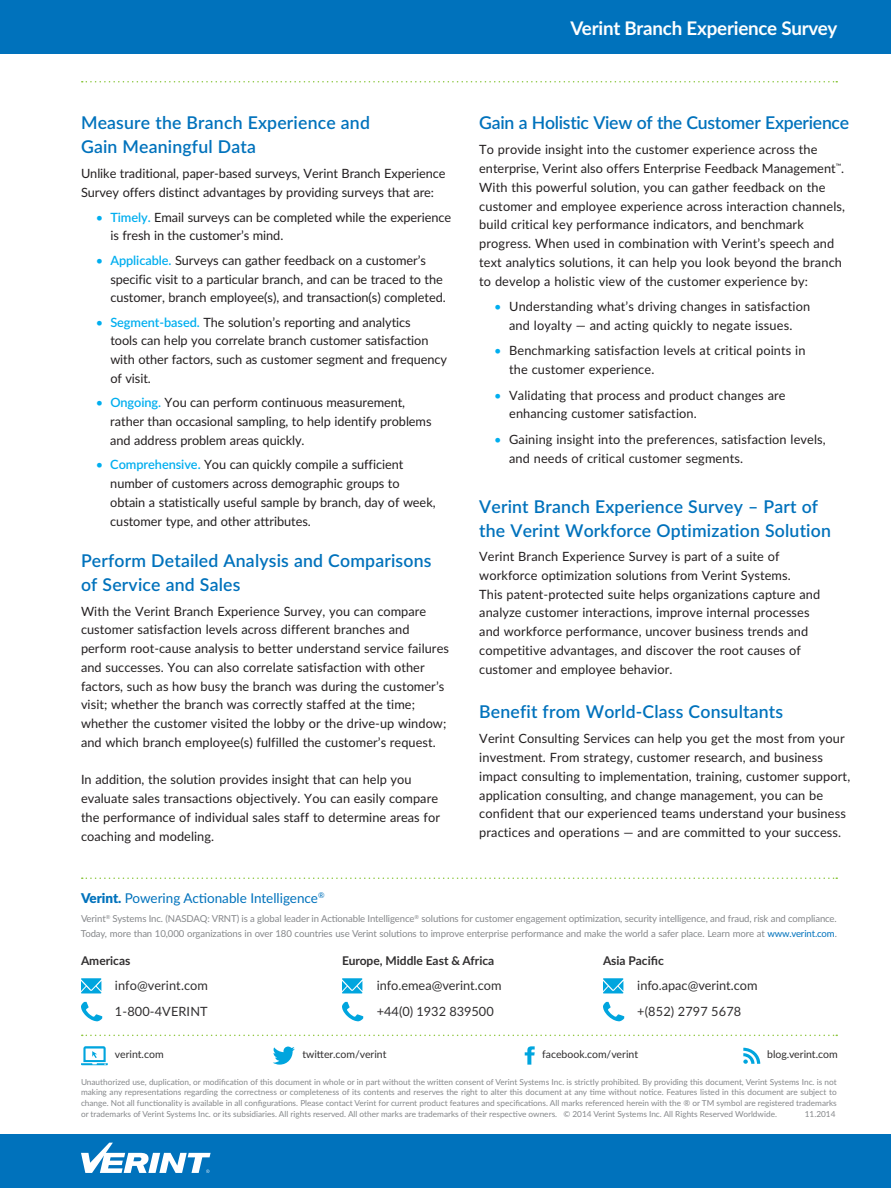
<style>
.page{position:relative;width:891px;height:1188px;background:#fff}
.page>*{position:absolute;margin:0;border:0;box-sizing:border-box;transform-origin:0 0}
.t1{font:700 18.75px "Lato";letter-spacing:-.01em;color:#fff}
.t2{font:600 17.7px/24px "Lato";letter-spacing:.01em;color:#0072bc}
.t3{font:600 17.7px "Lato";letter-spacing:-.015em;color:#0072bc}
.t4{font:13.5px "Lato";color:#0072bc}
.t5{font:12.75px/18.8px "Lato";letter-spacing:.005em;color:#231f20}
.t6{font:12.75px/25.5px "Lato";color:#312f30}
.t7{font:700 12px "Lato";color:#312f30}
.t8{font:10.5px "Lato";color:#312f30}
.t9{font:9.6px/15px "Lato";letter-spacing:-.01em;color:#86888b}
.t10{font:8.25px/10.6px "Lato";color:#86888b;text-align:justify}
.s1{color:#00aeef}
.s2{font-weight:600;color:#00aeef}
.s3{font-weight:900}
.s4{color:#0072bc}
</style>
<div class="page">
<div style="left:0;top:0;width:891px;height:54px;background:#0072bc"></div>
<div style="left:0;top:1134px;width:891px;height:54px;background:#0072bc"></div>
<svg style="left:82px;top:81px;width:755px;height:1px"></svg>
<svg style="left:81px;top:1143px;width:130px;height:30px"></svg>
<svg style="left:81px;top:1002px;width:21px;height:19px"></svg>
<svg style="left:81px;top:978px;width:20px;height:15px"></svg>
<svg style="left:82px;top:878px;width:755px;height:1px"></svg>
<svg style="left:82px;top:1035px;width:755px;height:1px"></svg>
<svg style="left:342px;top:1002px;width:21px;height:19px"></svg>
<svg style="left:342px;top:978px;width:20px;height:15px"></svg>
<svg style="left:603px;top:1002px;width:21px;height:19px"></svg>
<svg style="left:603px;top:978px;width:20px;height:15px"></svg>
<svg style="left:81px;top:1046px;width:27px;height:19px"></svg>
<svg style="left:273px;top:1047px;width:22px;height:18px"></svg>
<svg style="left:525px;top:1046px;width:10px;height:19px"></svg>
<svg style="left:743px;top:1048px;width:17px;height:16px"></svg>
<h1 class="t1" style="left:571px;top:14px;width:268px">Verint Branch Experience Survey</h1>
<h2 class="t2" style="left:81px;top:110px;width:290px">Measure the Branch Experience and<br>Gain Meaningful Data</h2>
<p class="t5" style="left:81px;top:164px;width:366px">Unlike traditional, paper-based surveys, Verint Branch Experience<br>Survey offers distinct advantages by providing surveys that are:</p>
<p class="t5" style="left:110px;top:207px;width:342px;text-indent:-14px"><span class="s1">•</span> <span class="s2">Timely.</span> Email surveys can be completed while the experience is fresh in the customer’s mind.</p>
<p class="t5" style="left:110px;top:250px;width:337px;text-indent:-14px"><span class="s1">•</span> <span class="s2">Applicable.</span> Surveys can gather feedback on a customer’s specific visit to a particular branch, and can be traced to the customer, branch employee(s), and transaction(s) completed.</p>
<p class="t5" style="left:110px;top:312px;width:338px;text-indent:-14px"><span class="s1">•</span> <span class="s2">Segment-based.</span> The solution’s reporting and analytics<br>tools can help you correlate branch customer satisfaction with other factors, such as customer segment and frequency of visit.</p>
<p class="t5" style="left:110px;top:393px;width:323px;text-indent:-14px"><span class="s1">•</span> <span class="s2">Ongoing.</span> You can perform continuous measurement, rather than occasional sampling, to help identify problems and address problem areas quickly.</p>
<p class="t5" style="left:110px;top:455px;width:327px;text-indent:-14px"><span class="s1">•</span> <span class="s2">Comprehensive.</span> You can quickly compile a sufficient number of customers across demographic groups to obtain a statistically useful sample by branch, day of week, customer type, and other attributes.</p>
<h2 class="t2" style="left:81px;top:548px;width:352px">Perform Detailed Analysis and Comparisons of Service and Sales</h2>
<p class="t5" style="left:81px;top:601px;width:369px">With the Verint Branch Experience Survey, you can compare customer satisfaction levels across different branches and perform root-cause analysis to better understand service failures and successes. You can also correlate satisfaction with other factors, such as how busy the branch was during the customer’s visit; whether the branch was correctly staffed at the time; whether the customer visited the lobby or the drive-up window; and which branch employee(s) fulfilled the customer’s request.</p>
<p class="t5" style="left:81px;top:770px;width:361px">In addition, the solution provides insight that can help you evaluate sales transactions objectively. You can easily compare the performance of individual sales staff to determine areas for coaching and modeling.</p>
<h2 class="t3" style="left:479px;top:110px;width:371px">Gain a Holistic View of the Customer Experience</h2>
<p class="t5" style="left:479px;top:140px;width:367px">To provide insight into the customer experience across the enterprise, Verint also offers Enterprise Feedback Management<sup>™</sup>.<br>With this powerful solution, you can gather feedback on the customer and employee experience across interaction channels, build critical key performance indicators, and benchmark progress. When used in combination with Verint’s speech and text analytics solutions, it can help you look beyond the branch to develop a holistic view of the customer experience by:</p>
<p class="t5" style="left:494px;top:297px;width:317px;text-align:center"><span class="s1">•</span> Understanding what’s driving changes in satisfaction and loyalty — and acting quickly to negate issues.</p>
<p class="t5" style="left:509px;top:341px;width:298px;text-indent:-15px"><span class="s1">•</span> Benchmarking satisfaction levels at critical points in the customer experience.</p>
<p class="t5" style="left:509px;top:385px;width:278px;text-indent:-15px"><span class="s1">•</span> Validating that process and product changes are enhancing customer satisfaction.</p>
<p class="t5" style="left:509px;top:429px;width:318px;text-indent:-15px"><span class="s1">•</span> Gaining insight into the preferences, satisfaction levels, and needs of critical customer segments.</p>
<h2 class="t2" style="left:479px;top:493px;width:353px">Verint Branch Experience Survey – Part of the Verint Workforce Optimization Solution</h2>
<p class="t5" style="left:479px;top:546px;width:342px">Verint Branch Experience Survey is part of a suite of workforce optimization solutions from Verint Systems.<br>This patent-protected suite helps organizations capture and analyze customer interactions, improve internal processes and workforce performance, uncover business trends and competitive advantages, and discover the root causes of customer and employee behavior.</p>
<h2 class="t2" style="left:479px;top:699px;width:305px">Benefit from World-Class Consultants</h2>
<p class="t5" style="left:479px;top:729px;width:372px">Verint Consulting Services can help you get the most from your investment. From strategy, customer research, and business impact consulting to implementation, training, customer support, application consulting, and change management, you can be confident that our experienced teams understand your business practices and operations — and are committed to your success.</p>
<p class="t4" style="left:81px;top:888px;width:245px"><span class="s3">Verint.</span> Powering Actionable Intelligence<sup>®</sup></p>
<p class="t9" style="left:81px;top:911px;width:757px">Verint<sup>®</sup> Systems Inc. (NASDAQ: VRNT) is a global leader in Actionable Intelligence<sup>®</sup> solutions for customer engagement optimization, security intelligence, and fraud, risk and compliance.<br>Today, more than 10,000 organizations in over 180 countries use Verint solutions to improve enterprise performance and make the world a safer place. Learn more at <span class="s4">www.verint.com</span>.</p>
<p class="t7" style="left:81px;top:952px;width:51px">Americas</p>
<p class="t7" style="left:342px;top:952px;width:154px">Europe, Middle East &amp; Africa</p>
<p class="t7" style="left:603px;top:952px;width:62px">Asia Pacific</p>
<p class="t6" style="left:115px;top:972px;width:95px">info@verint.com<br>1-800-4VERINT</p>
<p class="t6" style="left:377px;top:972px;width:126px">info.emea@verint.com +44(0) 1932 839500</p>
<p class="t6" style="left:637px;top:972px;width:122px">info.apac@verint.com +(852) 2797 5678</p>
<p class="t8" style="left:115px;top:1047px;width:50px">verint.com</p>
<p class="t8" style="left:302px;top:1047px;width:86px">twitter.com/verint</p>
<p class="t8" style="left:542px;top:1047px;width:97px">facebook.com/verint</p>
<p class="t8" style="left:767px;top:1047px;width:72px">blog.verint.com</p>
<p class="t10" style="left:81px;top:1076px;width:757px">Unauthorized use, duplication, or modification of this document in whole or in part without the written consent of Verint Systems Inc. is strictly prohibited. By providing this document, Verint Systems Inc. is not making any representations regarding the correctness or completeness of its contents and reserves the right to alter this document at any time without notice. Features listed in this document are subject to change. Not all functionality is available in all configurations. Please contact Verint for current product features and specifications. All marks referenced herein with the ® or TM symbol are registered trademarks or trademarks of Verint Systems Inc. or its subsidiaries. All rights reserved. All other marks are trademarks of their respective owners. © 2014 Verint Systems Inc. All Rights Reserved Worldwide.</p>
<p class="t10" style="left:805px;top:1108px;width:32px">11.2014</p>
</div>
